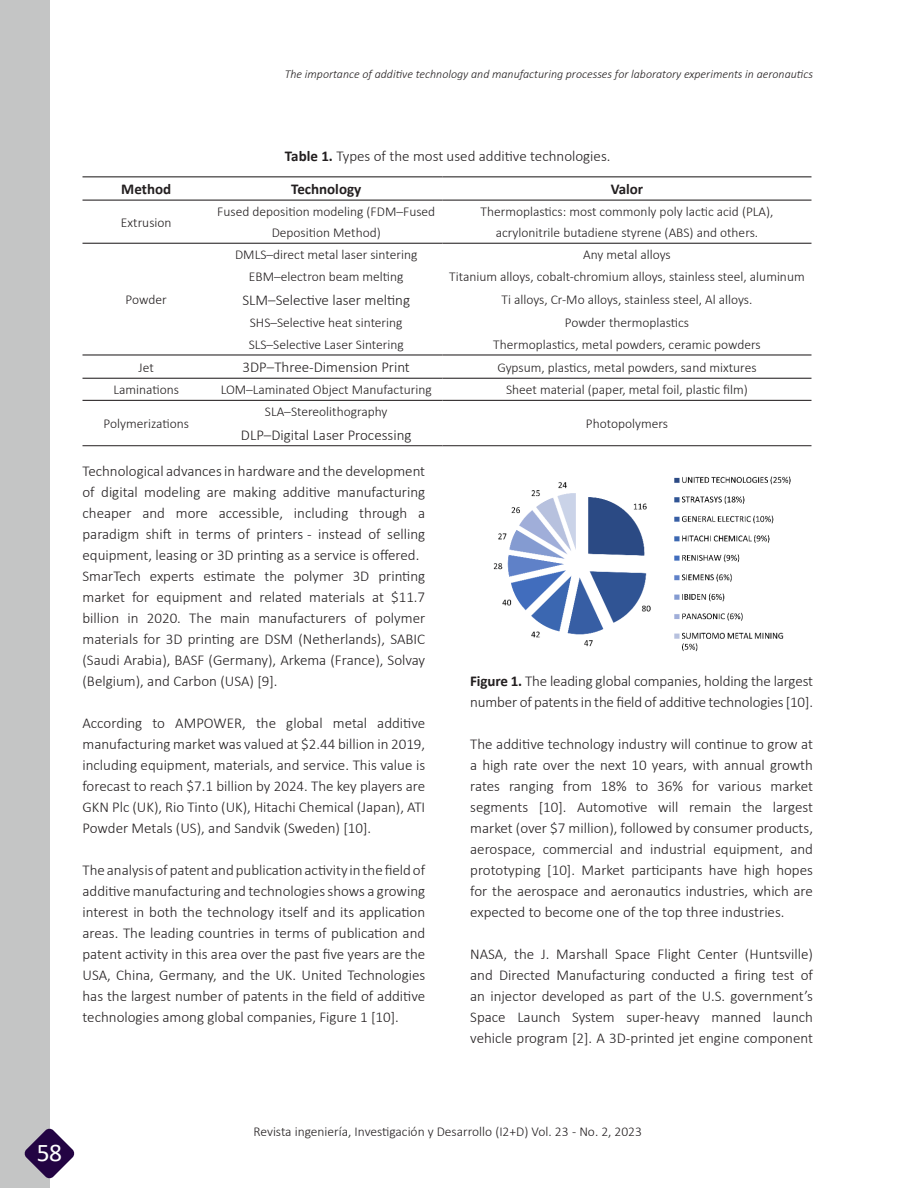
<style>
.page{position:relative;width:918px;height:1188px;background:#fff}
.page>*{position:absolute;margin:0;border:0;box-sizing:border-box;transform-origin:0 0}
.t1{font:25.5px "Calibri";color:#fff}
.Texto_del_contenido{font:300 15px/21px "Calibri";color:#231f20;text-align:justify}
.Texto_del_contenido-2{font:700 15px "Calibri";color:#231f20}
.Texto_del_contenido-3{font:300 13.5px/21px "Calibri";color:#231f20;text-align:center}
.Cita_y_DOI{font:italic 300 12px "Calibri";color:#231f20}
.s1{font-weight:700}
</style>
<div class="page">
<div style="left:0;top:0;width:49px;height:1188px;background:#c4c5c5"></div>
<svg style="left:24px;top:1128px;width:51px;height:51px"></svg>
<hr style="left:82px;top:176px;width:128px;height:1px;background:#231f20">
<hr style="left:210px;top:176px;width:232px;height:1px;background:#231f20">
<hr style="left:442px;top:176px;width:370px;height:1px;background:#231f20">
<hr style="left:82px;top:200px;width:128px;height:1px;background:#231f20">
<hr style="left:210px;top:200px;width:232px;height:1px;background:#231f20">
<hr style="left:442px;top:200px;width:370px;height:1px;background:#231f20">
<hr style="left:82px;top:243px;width:128px;height:1px;background:#231f20">
<hr style="left:210px;top:243px;width:232px;height:1px;background:#231f20">
<hr style="left:442px;top:243px;width:370px;height:1px;background:#231f20">
<hr style="left:82px;top:354px;width:128px;height:2px;background:#231f20">
<hr style="left:210px;top:354px;width:232px;height:2px;background:#231f20">
<hr style="left:442px;top:354px;width:370px;height:2px;background:#231f20">
<hr style="left:82px;top:378px;width:128px;height:1px;background:#231f20">
<hr style="left:210px;top:378px;width:232px;height:1px;background:#231f20">
<hr style="left:442px;top:378px;width:370px;height:1px;background:#231f20">
<hr style="left:82px;top:400px;width:128px;height:1px;background:#231f20">
<hr style="left:210px;top:400px;width:232px;height:1px;background:#231f20">
<hr style="left:442px;top:400px;width:370px;height:1px;background:#231f20">
<hr style="left:82px;top:445px;width:128px;height:1px;background:#231f20">
<hr style="left:210px;top:445px;width:232px;height:1px;background:#231f20">
<hr style="left:442px;top:445px;width:370px;height:1px;background:#231f20">
<img style="left:493px;top:476px;width:298px;height:176px">
<p class="Cita_y_DOI" style="left:285px;top:67px;width:530px">The importance of additive technology and manufacturing processes for laboratory experiments in aeronautics</p>
<p class="Texto_del_contenido" style="left:285px;top:146px;width:327px"><span class="s1">Table 1.</span> Types of the most used additive technologies.</p>
<p class="Texto_del_contenido-2" style="left:121px;top:179px;width:51px">Method</p>
<p class="Texto_del_contenido-2" style="left:291px;top:179px;width:72px">Technology</p>
<p class="Texto_del_contenido-2" style="left:611px;top:179px;width:34px">Valor</p>
<p class="Texto_del_contenido-3" style="left:121px;top:212px;width:52px">Extrusion</p>
<p class="Texto_del_contenido-3" style="left:217px;top:201px;width:220px">Fused deposition modeling (FDM–Fused<br>Deposition Method)</p>
<p class="Texto_del_contenido-3" style="left:480px;top:201px;width:295px">Thermoplastics: most commonly poly lactic acid (PLA), acrylonitrile butadiene styrene (ABS) and others.</p>
<p class="Texto_del_contenido-3" style="left:126px;top:289px;width:43px">Powder</p>
<p class="Texto_del_contenido-3" style="left:235px;top:244px;width:184px">DMLS–direct metal laser sintering</p>
<p class="Texto_del_contenido-3" style="left:583px;top:244px;width:89px">Any metal alloys</p>
<p class="Texto_del_contenido-3" style="left:249px;top:266px;width:156px">EBM–electron beam melting</p>
<p class="Texto_del_contenido-3" style="left:449px;top:266px;width:357px">Titanium alloys, cobalt-chromium alloys, stainless steel, aluminum</p>
<p class="Texto_del_contenido" style="left:242px;top:289px;width:169px">SLM–Selective laser melting</p>
<p class="Texto_del_contenido-3" style="left:502px;top:289px;width:252px">Ti alloys, Cr-Mo alloys, stainless steel, Al alloys.</p>
<p class="Texto_del_contenido-3" style="left:250px;top:312px;width:154px">SHS–Selective heat sintering</p>
<p class="Texto_del_contenido-3" style="left:565px;top:312px;width:126px">Powder thermoplastics</p>
<p class="Texto_del_contenido-3" style="left:249px;top:334px;width:157px">SLS–Selective Laser Sintering</p>
<p class="Texto_del_contenido-3" style="left:493px;top:334px;width:269px">Thermoplastics, metal powders, ceramic powders</p>
<p class="Texto_del_contenido-3" style="left:139px;top:357px;width:17px">Jet</p>
<p class="Texto_del_contenido" style="left:243px;top:357px;width:169px">3DP–Three-Dimension Print</p>
<p class="Texto_del_contenido-3" style="left:497px;top:357px;width:261px">Gypsum, plastics, metal powders, sand mixtures</p>
<p class="Texto_del_contenido-3" style="left:114px;top:379px;width:67px">Laminations</p>
<p class="Texto_del_contenido-3" style="left:221px;top:379px;width:213px">LOM–Laminated Object Manufacturing</p>
<p class="Texto_del_contenido-3" style="left:506px;top:379px;width:243px">Sheet material (paper, metal foil, plastic film)</p>
<p class="Texto_del_contenido-3" style="left:104px;top:413px;width:87px">Polymerizations</p>
<p class="Texto_del_contenido-3" style="left:265px;top:401px;width:124px">SLA–Stereolithography</p>
<p class="Texto_del_contenido-3" style="left:586px;top:413px;width:84px">Photopolymers</p>
<p class="Texto_del_contenido" style="left:241px;top:424px;width:172px">DLP–Digital Laser Processing</p>
<p class="Texto_del_contenido" style="left:82px;top:461px;width:344px">Technological advances in hardware and the development of digital modeling are making additive manufacturing cheaper and more accessible, including through a paradigm shift in terms of printers - instead of selling equipment, leasing or 3D printing as a service is offered.</p>
<p class="Texto_del_contenido" style="left:82px;top:566px;width:344px">SmarTech experts estimate the polymer 3D printing market for equipment and related materials at $11.7 billion in 2020. The main manufacturers of polymer materials for 3D printing are DSM (Netherlands), SABIC (Saudi Arabia), BASF (Germany), Arkema (France), Solvay (Belgium), and Carbon (USA) [9].</p>
<p class="Texto_del_contenido" style="left:82px;top:713px;width:344px">According to AMPOWER, the global metal additive manufacturing market was valued at $2.44 billion in 2019, including equipment, materials, and service. This value is forecast to reach $7.1 billion by 2024. The key players are GKN Plc (UK), Rio Tinto (UK), Hitachi Chemical (Japan), ATI Powder Metals (US), and Sandvik (Sweden) [10].</p>
<p class="Texto_del_contenido" style="left:82px;top:860px;width:344px">The analysis of patent and publication activity in the field of additive manufacturing and technologies shows a growing interest in both the technology itself and its application areas. The leading countries in terms of publication and patent activity in this area over the past five years are the USA, China, Germany, and the UK. United Technologies has the largest number of patents in the field of additive technologies among global companies, Figure 1 [10].</p>
<p class="Texto_del_contenido" style="left:470px;top:671px;width:344px"><span class="s1">Figure 1.</span> The leading global companies, holding the largest number of patents in the field of additive technologies [10].</p>
<p class="Texto_del_contenido" style="left:470px;top:734px;width:344px">The additive technology industry will continue to grow at a high rate over the next 10 years, with annual growth rates ranging from 18% to 36% for various market segments [10]. Automotive will remain the largest market (over $7 million), followed by consumer products, aerospace, commercial and industrial equipment, and prototyping [10]. Market participants have high hopes for the aerospace and aeronautics industries, which are expected to become one of the top three industries.</p>
<p class="Texto_del_contenido" style="left:470px;top:944px;width:344px">NASA, the J. Marshall Space Flight Center (Huntsville) and Directed Manufacturing conducted a firing test of an injector developed as part of the U.S. government’s Space Launch System super-heavy manned launch vehicle program [2]. A 3D-printed jet engine component</p>
<h1 class="t1" style="left:37px;top:1135px;width:27px">58</h1>
<p class="Texto_del_contenido-3" style="left:254px;top:1121px;width:390px">Revista ingeniería, Investigación y Desarrollo (I2+D) Vol. 23 - No. 2, 2023</p>
</div>
